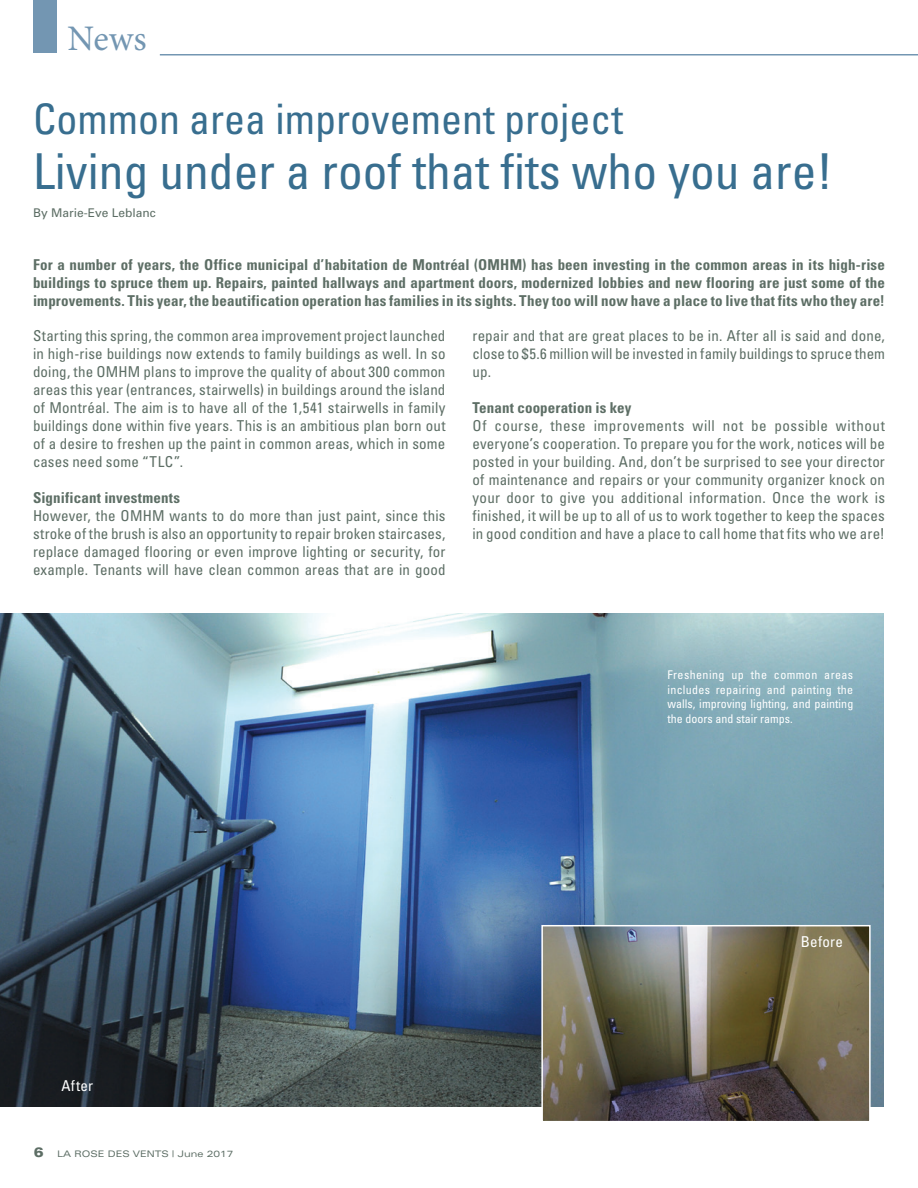
<style>
.page{position:relative;width:918px;height:1188px;background:#fff}
.page>*{position:absolute;margin:0;border:0;box-sizing:border-box;transform-origin:0 0}
._06-Auteur_445C_8_11{font:condensed 49.5px "Univers";color:#386e8f}
._06-Auteur_445C_8_11-2{font:condensed 42px "Univers";color:#386e8f}
._00-Entete_de_chroni{font:36px "Minion Pro";color:#7396b2}
._03-TexteFR_445C-10{font:condensed 15px/18px "Univers";letter-spacing:.01em;color:#5d6e65;text-align:justify}
._03-TexteFR_445C-10-2{font:700 condensed 15px/18px "Univers";letter-spacing:.01em;color:#5d6e65;text-align:justify}
._03-TexteFR_445C-10-3{font:condensed 15px "Univers";letter-spacing:.02em;color:#fff}
.t1{font:900 expanded 13.5px "Univers";color:#5d6e65}
._05-LegendesFR_445C{font:condensed 12px/14.4px "Univers";letter-spacing:.005em;color:#fff;text-align:justify}
._06-Auteur_445C_8_11-3{font:12px "Univers";color:#5d6e65}
.t2{font:expanded 9px "Univers";color:#5d6e65}
</style>
<div class="page">
<div style="left:33px;top:0;width:23px;height:53px;background:#7396b2"></div>
<hr style="left:160px;top:54px;width:758px;height:2px;background:#7396b2">
<img style="left:0;top:613px;width:883px;height:494px">
<img style="left:544px;top:928px;width:324px;height:191px">
<div style="left:541px;top:925px;width:330px;height:197px;border:2px solid #fff"></div>
<p class="_00-Entete_de_chroni" style="left:68px;top:15px;width:81px">News</p>
<p class="_06-Auteur_445C_8_11-2" style="left:33px;top:92px;width:592px">Common area improvement project</p>
<p class="_06-Auteur_445C_8_11" style="left:33px;top:141px;width:802px">Living under a roof that fits who you are!</p>
<p class="_06-Auteur_445C_8_11-3" style="left:33px;top:206px;width:124px">By Marie-Eve Leblanc</p>
<p class="_03-TexteFR_445C-10-2" style="left:33px;top:255px;width:853px">For a number of years, the Office municipal d’habitation de Montréal (OMHM) has been investing in the common areas in its high-rise buildings to spruce them up. Repairs, painted hallways and apartment doors, modernized lobbies and new flooring are just some of the improvements. This year, the beautification operation has families in its sights. They too will now have a place to live that fits who they are!</p>
<p class="_03-TexteFR_445C-10" style="left:33px;top:326px;width:414px">Starting this spring, the common area improvement project launched in high-rise buildings now extends to family buildings as well. In so doing, the OMHM plans to improve the quality of about 300 common areas this year (entrances, stairwells) in buildings around the island of Montréal. The aim is to have all of the 1,541 stairwells in family buildings done within five years. This is an ambitious plan born out of a desire to freshen up the paint in common areas, which in some cases need some “TLC”.</p>
<p class="_03-TexteFR_445C-10-2" style="left:33px;top:488px;width:149px">Significant investments</p>
<p class="_03-TexteFR_445C-10" style="left:33px;top:506px;width:414px">However, the OMHM wants to do more than just paint, since this stroke of the brush is also an opportunity to repair broken staircases, replace damaged flooring or even improve lighting or security, for example. Tenants will have clean common areas that are in good</p>
<p class="_03-TexteFR_445C-10" style="left:472px;top:326px;width:414px">repair and that are great places to be in. After all is said and done, close to $5.6 million will be invested in family buildings to spruce them up.</p>
<p class="_03-TexteFR_445C-10-2" style="left:472px;top:398px;width:161px">Tenant cooperation is key</p>
<p class="_03-TexteFR_445C-10" style="left:472px;top:416px;width:414px">Of course, these improvements will not be possible without everyone’s cooperation. To prepare you for the work, notices will be posted in your building. And, don’t be surprised to see your director of maintenance and repairs or your community organizer knock on your door to give you additional information. Once the work is finished, it will be up to all of us to work together to keep the spaces in good condition and have a place to call home that fits who we are!</p>
<p class="_05-LegendesFR_445C" style="left:667px;top:668px;width:187px">Freshening up the common areas includes repairing and painting the walls, improving lighting, and painting the doors and stair ramps.</p>
<p class="_03-TexteFR_445C-10-3" style="left:61px;top:1076px;width:33px">After</p>
<p class="t1" style="left:34px;top:1144px;width:11px">6</p>
<p class="t2" style="left:57px;top:1148px;width:178px">LA ROSE DES VENTS | June 2017</p>
<p class="_03-TexteFR_445C-10-3" style="left:801px;top:932px;width:43px">Before</p>
</div>
